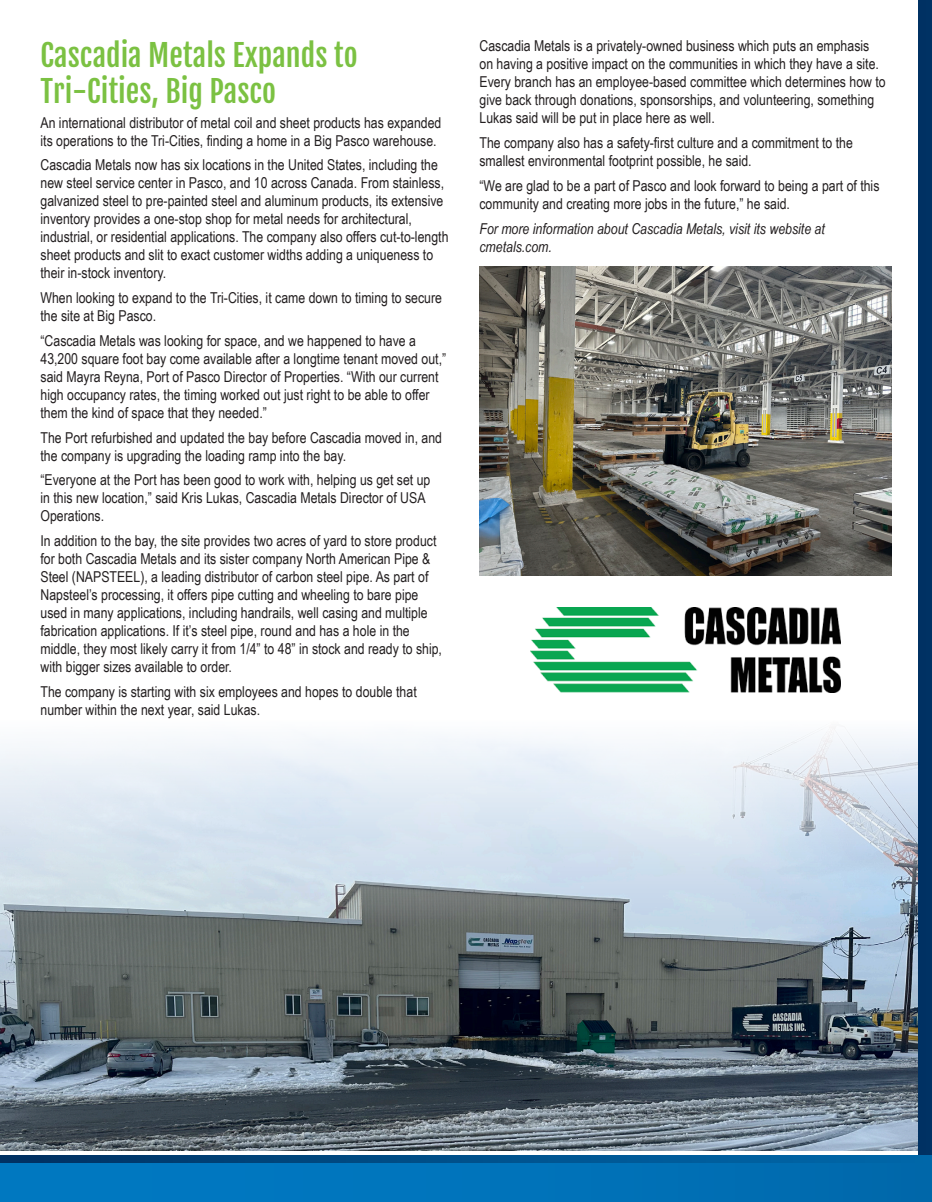
<style>
.page{position:relative;width:932px;height:1202px;background:#fff}
.page>*{position:absolute;margin:0;border:0;box-sizing:border-box;transform-origin:0 0}
.Section_Titles{font:30px/36px "Fjalla One";color:#7bc142}
.Main_Body_Text{font:15px/18px "Arial Narrow";color:#231f20}
.Main_Body_Text-2{font:italic 15px/18px "Arial Narrow";color:#231f20}
</style>
<div class="page">
<img style="left:0;top:728px;width:918px;height:422px">
<div style="left:918px;top:0;width:14px;height:1158px;background:#003163"></div>
<div style="left:15px;top:14px;width:458px;height:728px;background:#fff"></div>
<img style="left:530px;top:608px;width:310px;height:84px">
<img style="left:479px;top:266px;width:412px;height:309px">
<div style="left:0;top:1162px;width:932px;height:40px;background:linear-gradient(to right,#007bc5,#006aad)"></div>
<svg style="left:0;top:1155px;width:932px;height:7px;background:#004e88"></svg>
<p class="Section_Titles" style="left:40px;top:37px;width:319px">Cascadia Metals Expands to<br>Tri-Cities, Big Pasco</p>
<p class="Main_Body_Text" style="left:40px;top:113px;width:402px">An international distributor of metal coil and sheet products has expanded its operations to the Tri-Cities, finding a home in a Big Pasco warehouse.</p>
<p class="Main_Body_Text" style="left:40px;top:155px;width:409px">Cascadia Metals now has six locations in the United States, including the new steel service center in Pasco, and 10 across Canada. From stainless, galvanized steel to pre-painted steel and aluminum products, its extensive inventory provides a one-stop shop for metal needs for architectural, industrial, or residential applications. The company also offers cut-to-length sheet products and slit to exact customer widths adding a uniqueness to their in-stock inventory.</p>
<p class="Main_Body_Text" style="left:40px;top:288px;width:403px">When looking to expand to the Tri-Cities, it came down to timing to secure the site at Big Pasco.</p>
<p class="Main_Body_Text" style="left:40px;top:331px;width:407px">“Cascadia Metals was looking for space, and we happened to have a 43,200 square foot bay come available after a longtime tenant moved out,” said Mayra Reyna, Port of Pasco Director of Properties. “With our current high occupancy rates, the timing worked out just right to be able to offer them the kind of space that they needed.”</p>
<p class="Main_Body_Text" style="left:40px;top:428px;width:403px">The Port refurbished and updated the bay before Cascadia moved in, and the company is upgrading the loading ramp into the bay.</p>
<p class="Main_Body_Text" style="left:40px;top:470px;width:391px">“Everyone at the Port has been good to work with, helping us get set up in this new location,” said Kris Lukas, Cascadia Metals Director of USA<br>Operations.</p>
<p class="Main_Body_Text" style="left:40px;top:531px;width:403px">In addition to the bay, the site provides two acres of yard to store product for both Cascadia Metals and its sister company North American Pipe &amp; Steel (NAPSTEEL), a leading distributor of carbon steel pipe. As part of Napsteel’s processing, it offers pipe cutting and wheeling to bare pipe used in many applications, including handrails, well casing and multiple fabrication applications. If it’s steel pipe, round and has a hole in the middle, they most likely carry it from 1/4” to 48” in stock and ready to ship, with bigger sizes available to order.</p>
<p class="Main_Body_Text" style="left:40px;top:682px;width:378px">The company is starting with six employees and hopes to double that number within the next year, said Lukas.</p>
<p class="Main_Body_Text" style="left:479px;top:37px;width:408px">Cascadia Metals is a privately-owned business which puts an emphasis on having a positive impact on the communities in which they have a site.<br>Every branch has an employee-based committee which determines how to give back through donations, sponsorships, and volunteering, something Lukas said will be put in place here as well.</p>
<p class="Main_Body_Text" style="left:479px;top:133px;width:375px">The company also has a safety-first culture and a commitment to the smallest environmental footprint possible, he said.</p>
<p class="Main_Body_Text" style="left:479px;top:176px;width:401px">“We are glad to be a part of Pasco and look forward to being a part of this community and creating more jobs in the future,” he said.</p>
<p class="Main_Body_Text-2" style="left:479px;top:219px;width:347px">For more information about Cascadia Metals, visit its website at cmetals.com.</p>
</div>
